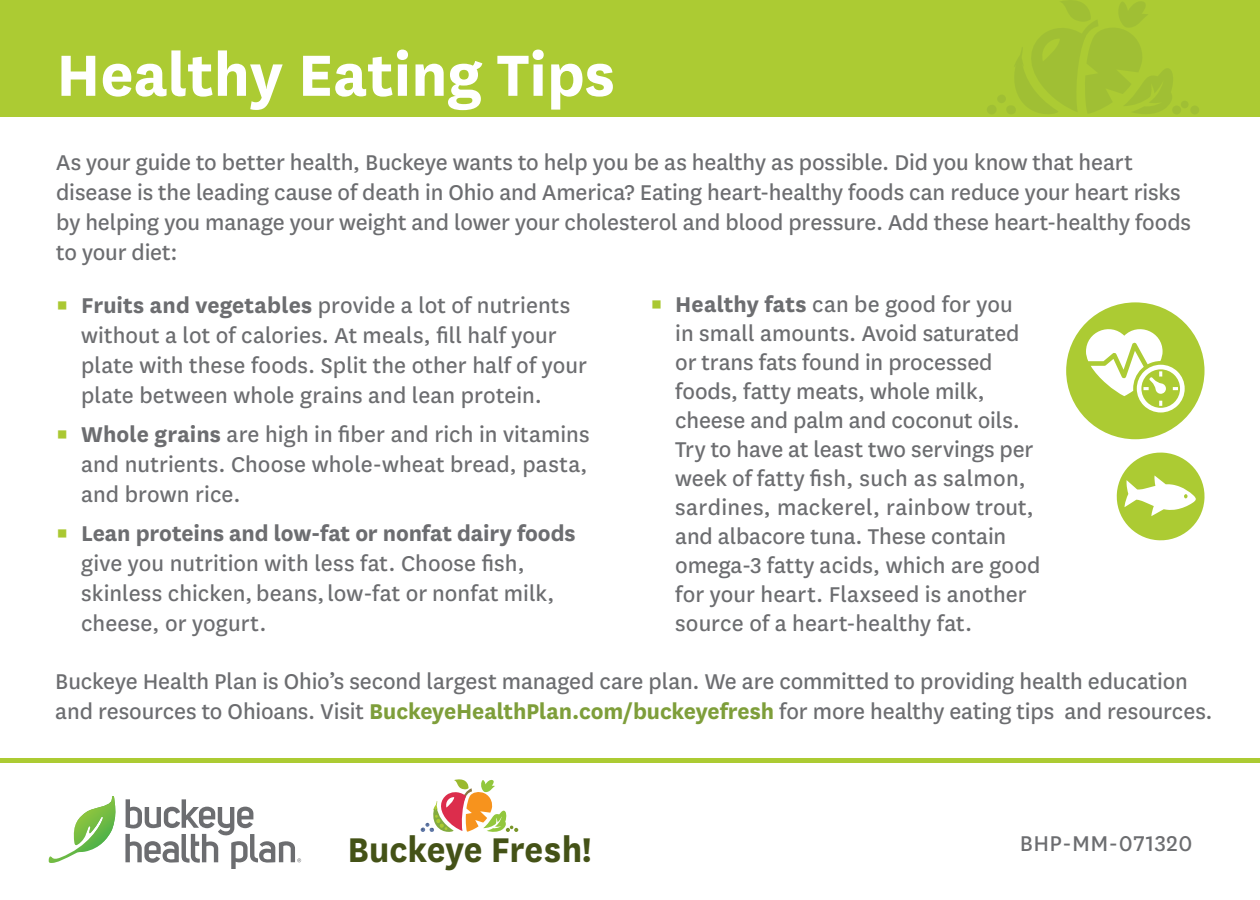
<style>
.page{position:relative;width:1260px;height:900px;background:#fff}
.page>*{position:absolute;margin:0;border:0;box-sizing:border-box;transform-origin:0 0}
.t1{font:700 68px "Centene Sans";color:#fff}
.t2{font:700 40px "Centene Sans";letter-spacing:-.005em;color:#445217;scale:.96 1}
.t3{font:25px/30px "Centene Sans";color:#6c6d70}
.t4{font:25px "Centene Sans";letter-spacing:.02em;color:#6c6d70}
.s1{color:#aac832}
.s2{font-weight:700}
.s3{font-weight:700;color:#7e9e3a}
</style>
<div class="page">
<div style="left:1066px;top:302px;width:139px;height:137px;background:#accb33;border-radius:50%"></div>
<svg style="left:1086px;top:322px;width:99px;height:90px"></svg>
<svg style="left:1116px;top:452px;width:89px;height:89px"></svg>
<div style="left:0;top:0;width:1260px;height:117px;background:#accb33"></div>
<div style="left:1172px;top:106px;width:9px;height:8px;background:#a0bf34;border-radius:50%"></div>
<div style="left:1190px;top:106px;width:9px;height:8px;background:#a0bf34;border-radius:50%"></div>
<div style="left:1181px;top:101px;width:8px;height:7px;background:#a0bf34;border-radius:50%"></div>
<svg style="left:987px;top:0;width:186px;height:114px"></svg>
<svg style="left:420px;top:779px;width:98px;height:53px"></svg>
<svg style="left:49px;top:796px;width:67px;height:67px"></svg>
<svg style="left:125px;top:799px;width:176px;height:70px"></svg>
<div style="left:0;top:758px;width:1260px;height:5px;background:#accb33"></div>
<p class="t1" style="left:56px;top:27px;width:560px">Healthy Eating Tips</p>
<p class="t3" style="left:56px;top:146px;width:1136px">As your guide to better health, Buckeye wants to help you be as healthy as possible. Did you know that heart disease is the leading cause of death in Ohio and America? Eating heart-healthy foods can reduce your heart risks by helping you manage your weight and lower your cholesterol and blood pressure. Add these heart-healthy foods to your diet:</p>
<p class="t3" style="left:81px;top:289px;width:507px;text-indent:-25px"><span class="s1">▪</span> <span class="s2">Fruits and vegetables</span> provide a lot of nutrients without a lot of calories. At meals, fill half your plate with these foods. Split the other half of your plate between whole grains and lean protein.</p>
<p class="t3" style="left:81px;top:418px;width:510px;text-align:justify;text-indent:-25px"><span class="s1">▪</span> <span class="s2">Whole grains</span> are high in fiber and rich in vitamins and nutrients. Choose whole-wheat bread, pasta, and brown rice.</p>
<p class="t3" style="left:81px;top:517px;width:496px;text-indent:-25px"><span class="s1">▪</span> <span class="s2">Lean proteins and low-fat or nonfat dairy foods </span>give you nutrition with less fat. Choose fish, skinless chicken, beans, low-fat or nonfat milk, cheese, or yogurt.</p>
<p class="t3" style="left:675px;top:288px;width:367px;line-height:29px;text-indent:-25px"><span class="s1">▪</span> <span class="s2">Healthy fats</span> can be good for you<br>in small amounts. Avoid saturated or trans fats found in processed foods, fatty meats, whole milk, cheese and palm and coconut oils.<br>Try to have at least two servings per week of fatty fish, such as salmon, sardines, mackerel, rainbow trout, and albacore tuna. These contain omega-3 fatty acids, which are good for your heart. Flaxseed is another source of a heart-healthy fat.</p>
<p class="t3" style="left:55px;top:665px;width:1159px">Buckeye Health Plan is Ohio’s second largest managed care plan. We are committed to providing health education and resources to Ohioans. Visit <span class="s3">BuckeyeHealthPlan.com/buckeyefresh</span> for more healthy eating tips and resources.</p>
<p class="t2" style="left:347px;top:822px;width:256px">Buckeye Fresh!</p>
<p class="t4" style="left:1020px;top:827px;width:174px">BHP-MM-071320</p>
</div>
